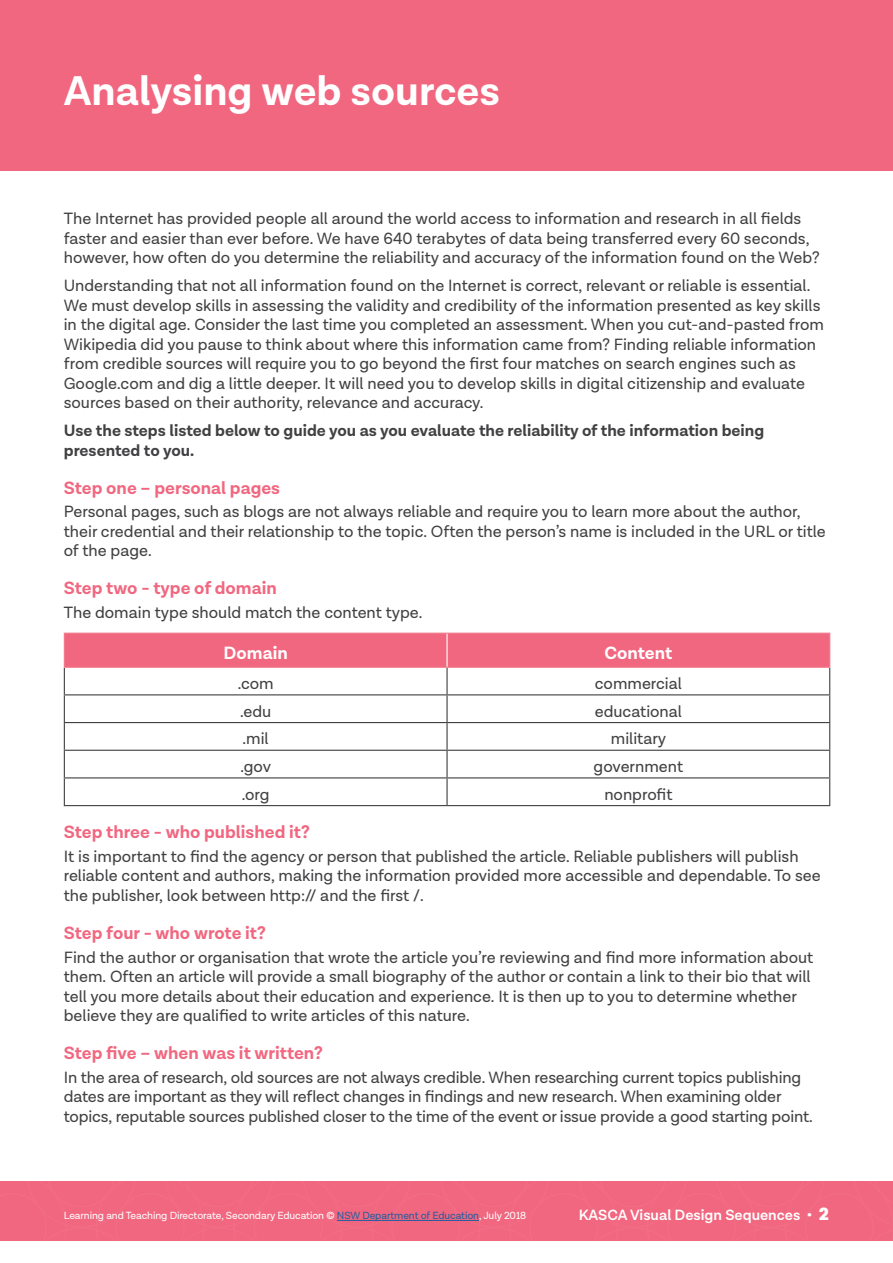
<style>
.page{position:relative;width:893px;height:1263px;background:#fff}
.page>*{position:absolute;margin:0;border:0;box-sizing:border-box;transform-origin:0 0}
.t1{font:700 42px "Lota Grotesque";color:#fff}
.t2{font:700 18px "Lota Grotesque";color:#f16780}
.t3{font:700 18px "Lota Grotesque";color:#fff}
.t4{font:16.5px/19.5px "Lota Grotesque";color:#414042}
.t5{font:700 16.5px/19.5px "Lota Grotesque";color:#414042}
.t6{font:600 15px "Lota Grotesque";color:#fff}
.t7{font:10.5px "Lota Grotesque";letter-spacing:-.01em;color:#fff}
.s1{color:#215e9e}
.s2{font-weight:900;font-size:18px}
</style>
<div class="page">
<div style="left:0;top:1181px;width:893px;height:59px;background:#f16780"></div>
<hr style="left:337px;top:1220px;width:142px;height:1px;background:#215e9e">
<div style="left:0;top:0;width:893px;height:171px;background:#f16780"></div>
<svg style="left:64px;top:634px;width:766px;height:171px"></svg>
<hr style="left:64px;top:805px;width:383px;height:1px;background:#414042">
<hr style="left:447px;top:805px;width:383px;height:1px;background:#414042">
<hr style="left:64px;top:633px;width:383px;height:1px;background:#f2778a">
<hr style="left:64px;top:634px;width:1px;height:33px;background:#f2778a">
<hr style="left:447px;top:633px;width:383px;height:1px;background:#f2778a">
<hr style="left:829px;top:634px;width:1px;height:33px;background:#f2778a">
<hr style="left:64px;top:667px;width:383px;height:1px;background:#f2778a">
<hr style="left:447px;top:667px;width:383px;height:1px;background:#f2778a">
<hr style="left:446px;top:634px;width:2px;height:33px;background:#fff">
<h1 class="t1" style="left:64px;top:67px;width:438px">Analysing web sources</h1>
<p class="t4" style="left:64px;top:209px;width:757px">The Internet has provided people all around the world access to information and research in all fields faster and easier than ever before. We have 640 terabytes of data being transferred every 60 seconds, however, how often do you determine the reliability and accuracy of the information found on the Web?</p>
<p class="t4" style="left:64px;top:276px;width:762px">Understanding that not all information found on the Internet is correct, relevant or reliable is essential.<br>We must develop skills in assessing the validity and credibility of the information presented as key skills in the digital age. Consider the last time you completed an assessment. When you cut-and-pasted from Wikipedia did you pause to think about where this information came from? Finding reliable information from credible sources will require you to go beyond the first four matches on search engines such as Google.com and dig a little deeper. It will need you to develop skills in digital citizenship and evaluate sources based on their authority, relevance and accuracy.</p>
<p class="t5" style="left:64px;top:421px;width:702px">Use the steps listed below to guide you as you evaluate the reliability of the information being presented to you.</p>
<p class="t2" style="left:64px;top:477px;width:218px">Step one – personal pages</p>
<p class="t4" style="left:64px;top:502px;width:764px">Personal pages, such as blogs are not always reliable and require you to learn more about the author, their credential and their relationship to the topic. Often the person’s name is included in the URL or title of the page.</p>
<p class="t2" style="left:64px;top:578px;width:214px">Step two - type of domain</p>
<p class="t4" style="left:64px;top:603px;width:360px">The domain type should match the content type.</p>
<p class="t3" style="left:224px;top:642px;width:66px">Domain</p>
<p class="t3" style="left:605px;top:642px;width:69px">Content</p>
<p class="t4" style="left:238px;top:674px;width:38px">.com</p>
<p class="t4" style="left:595px;top:674px;width:89px">commercial</p>
<p class="t4" style="left:240px;top:702px;width:33px">.edu</p>
<p class="t4" style="left:595px;top:702px;width:89px">educational</p>
<p class="t4" style="left:243px;top:729px;width:28px">.mil</p>
<p class="t4" style="left:611px;top:729px;width:57px">military</p>
<p class="t4" style="left:240px;top:757px;width:32px">.gov</p>
<p class="t4" style="left:594px;top:757px;width:91px">government</p>
<p class="t4" style="left:242px;top:785px;width:29px">.org</p>
<p class="t4" style="left:604px;top:785px;width:70px">nonprofit</p>
<p class="t2" style="left:64px;top:822px;width:247px">Step three - who published it?</p>
<p class="t4" style="left:64px;top:847px;width:758px">It is important to find the agency or person that published the article. Reliable publishers will publish reliable content and authors, making the information provided more accessible and dependable. To see the publisher, look between http:// and the first /.</p>
<p class="t2" style="left:64px;top:922px;width:203px">Step four - who wrote it?</p>
<p class="t4" style="left:64px;top:948px;width:751px">Find the author or organisation that wrote the article you’re reviewing and find more information about them. Often an article will provide a small biography of the author or contain a link to their bio that will tell you more details about their education and experience. It is then up to you to determine whether believe they are qualified to write articles of this nature.</p>
<p class="t2" style="left:64px;top:1043px;width:261px">Step five – when was it written?</p>
<p class="t4" style="left:64px;top:1068px;width:750px">In the area of research, old sources are not always credible. When researching current topics publishing dates are important as they will reflect changes in findings and new research. When examining older topics, reputable sources published closer to the time of the event or issue provide a good starting point.</p>
<p class="t7" style="left:64px;top:1210px;width:464px">Learning and Teaching Directorate, Secondary Education © <span class="s1">NSW Department of Education</span>, July 2018</p>
<p class="t6" style="left:579px;top:1206px;width:252px">KASCA Visual Design Sequences • <span class="s2">2</span></p>
</div>
